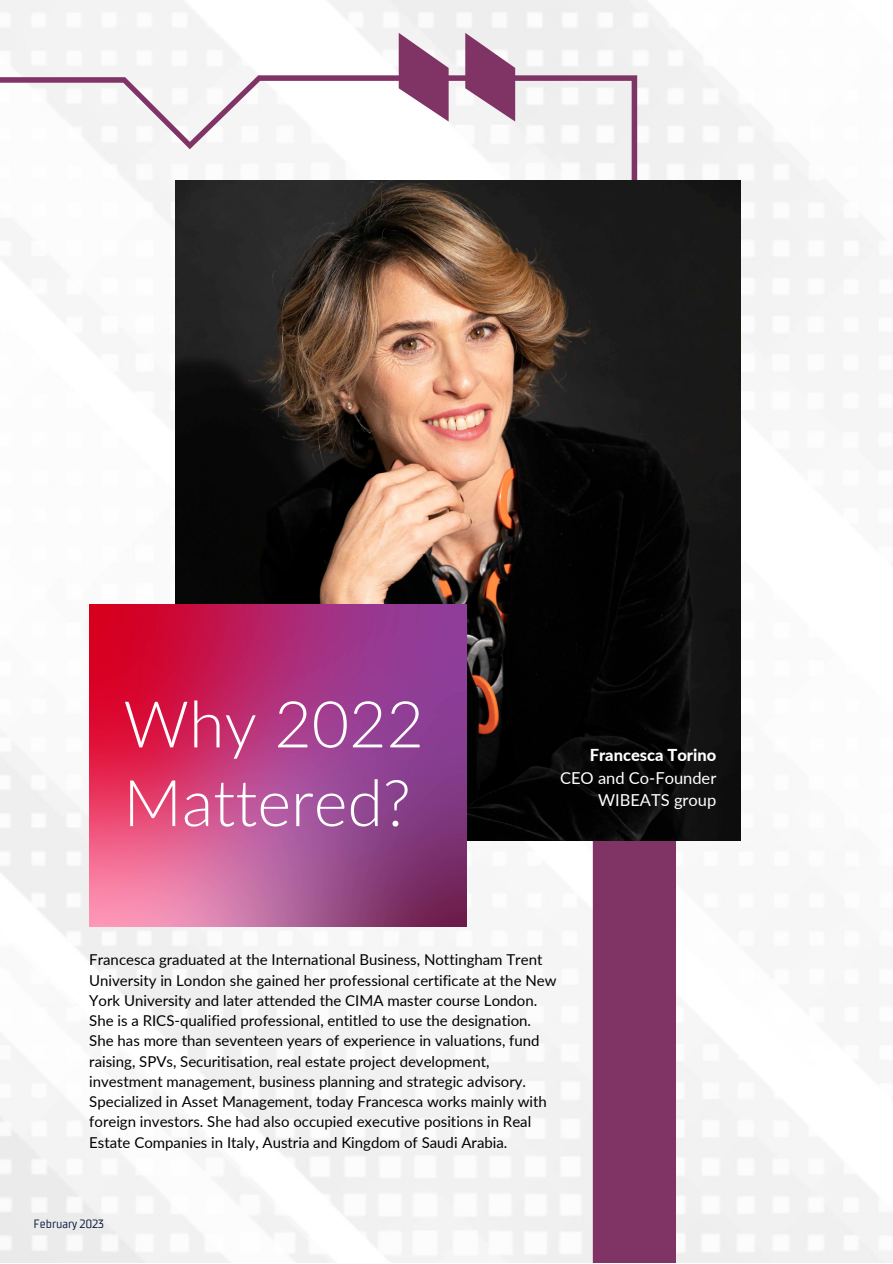
<style>
.page{position:relative;width:893px;height:1264px;background:#fff}
.page>*{position:absolute;margin:0;border:0;box-sizing:border-box;transform-origin:0 0}
.t1{font:300 64.5px/78.8px "Lato";color:#fff}
.t2{font:16.5px/22.5px "Lato";color:#fff;text-align:right}
.t3{font:800 16.5px "Lato";color:#fff}
.t4{font:15px/20.2px "Lato";color:#000}
.t5{font:12px "TT Supermolot Condensed";color:#031334}
</style>
<div class="page">
<img style="left:0;top:0;width:892px;height:1262px">
<svg style="left:0;top:75px;width:637px;height:453px"></svg>
<div style="left:592px;top:840px;width:84px;height:422px;background:#803466"></div>
<svg style="left:465px;top:33px;width:50px;height:88px"></svg>
<svg style="left:398px;top:33px;width:50px;height:88px"></svg>
<img style="left:175px;top:180px;width:565px;height:660px">
<img style="left:89px;top:604px;width:377px;height:322px">
<h1 class="t1" style="left:123px;top:683px;width:302px">Why 2022<br>Mattered?</h1>
<p class="t3" style="left:589px;top:745px;width:128px">Francesca Torino</p>
<p class="t2" style="left:560px;top:766px;width:158px">CEO and Co-Founder<br>WIBEATS group</p>
<p class="t4" style="left:89px;top:949px;width:469px">Francesca graduated at the International Business, Nottingham Trent University in London she gained her professional certificate at the New York University and later attended the CIMA master course London.<br>She is a RICS-qualified professional, entitled to use the designation.<br>She has more than seventeen years of experience in valuations, fund raising, SPVs, Securitisation, real estate project development, investment management, business planning and strategic advisory.<br>Specialized in Asset Management, today Francesca works mainly with foreign investors. She had also occupied executive positions in Real Estate Companies in Italy, Austria and Kingdom of Saudi Arabia.</p>
<p class="t5" style="left:34px;top:1215px;width:72px">February 2023</p>
</div>
